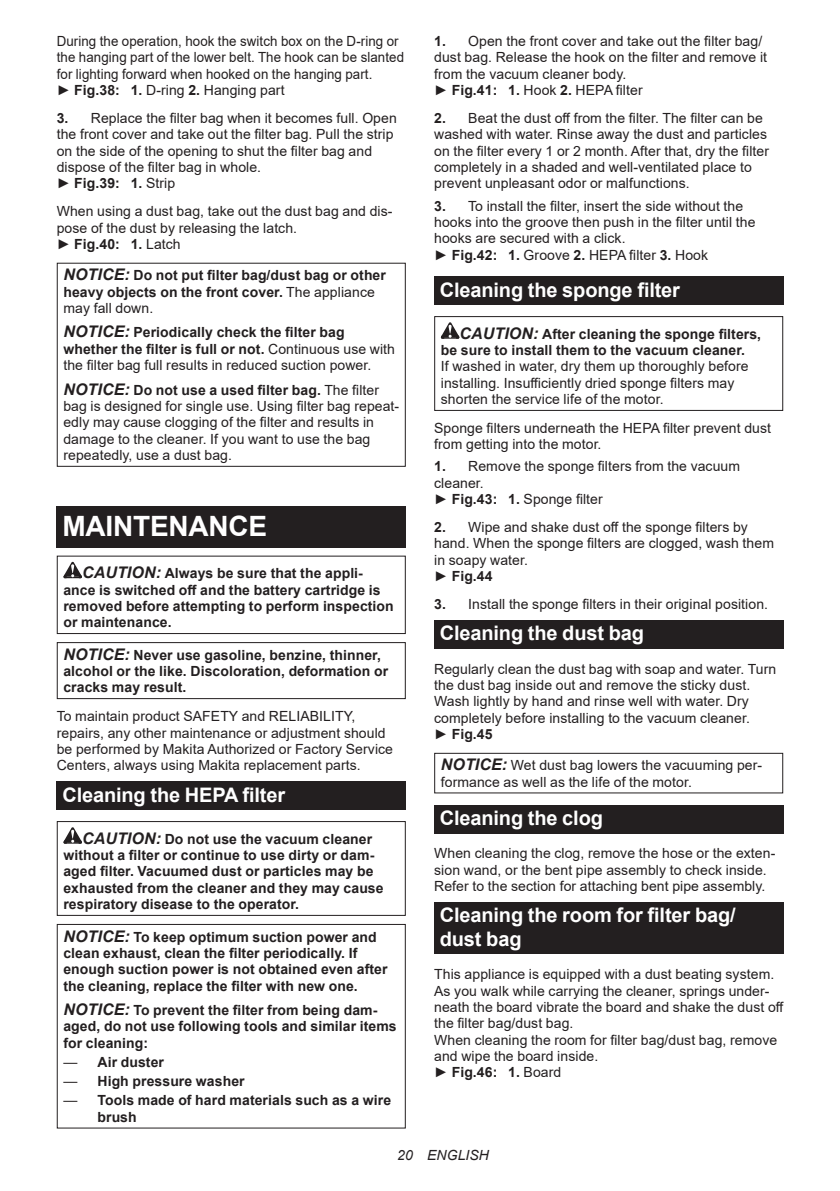
<style>
.page{position:relative;width:840px;height:1191px;background:#fff}
.page>*{position:absolute;margin:0;border:0;box-sizing:border-box;transform-origin:0 0}
.t1{font:700 28px "Arial";letter-spacing:-.01em;color:#fff}
.t2{font:700 20px/23.4px "Arial";letter-spacing:-.01em;color:#fff}
.t3{font:14px/16.4px "Arial";letter-spacing:.005em;color:#231f20}
.t4{font:700 14px/16.4px "Arial";letter-spacing:.005em;color:#231f20}
.t5{font:14px/16.4px "Arial";letter-spacing:.005em;color:#231f20;scale:.95 1}
.t6{font:italic 14px "Arial";letter-spacing:.005em;color:#231f20}
.s1{font-weight:700}
.s2{font-style:italic;font-size:16px}
.s3{font-weight:400}
.s4{font-weight:700;font-style:italic;font-size:16px}
</style>
<div class="page">
<div style="left:57px;top:263px;width:348px;height:204px;border:1px solid #231f20"></div>
<div style="left:57px;top:506px;width:348px;height:41px;background:#231f20"></div>
<svg style="left:63px;top:562px;width:19px;height:16px"></svg>
<div style="left:57px;top:555px;width:348px;height:79px;border:1px solid #231f20"></div>
<div style="left:57px;top:642px;width:348px;height:57px;border:1px solid #231f20"></div>
<div style="left:57px;top:781px;width:348px;height:29px;background:#231f20"></div>
<svg style="left:63px;top:827px;width:19px;height:16px"></svg>
<div style="left:57px;top:821px;width:348px;height:95px;border:1px solid #231f20"></div>
<div style="left:57px;top:924px;width:348px;height:204px;border:1px solid #231f20"></div>
<div style="left:434px;top:277px;width:348px;height:28px;background:#231f20"></div>
<svg style="left:440px;top:322px;width:19px;height:17px"></svg>
<div style="left:434px;top:316px;width:348px;height:95px;border:1px solid #231f20"></div>
<div style="left:434px;top:620px;width:348px;height:28px;background:#231f20"></div>
<div style="left:434px;top:753px;width:348px;height:40px;border:1px solid #231f20"></div>
<div style="left:434px;top:804px;width:348px;height:29px;background:#231f20"></div>
<div style="left:434px;top:902px;width:348px;height:52px;background:#231f20"></div>
<p class="t5" style="left:57px;top:33px;width:367px">During the operation, hook the switch box on the D-ring or the hanging part of the lower belt. The hook can be slanted for lighting forward when hooked on the hanging part.<br>► <span class="s1">Fig.38: 1.</span> D-ring <span class="s1">2.</span> Hanging part</p>
<p class="t3" style="left:57px;top:110px;width:341px"><span class="s1">3.</span> Replace the filter bag when it becomes full. Open the front cover and take out the filter bag. Pull the strip on the side of the opening to shut the filter bag and dispose of the filter bag in whole.<br>► <span class="s1">Fig.39: 1.</span> Strip</p>
<p class="t3" style="left:57px;top:203px;width:337px">When using a dust bag, take out the dust bag and dis&shy;pose of the dust by releasing the latch.<br>► <span class="s1">Fig.40: 1.</span> Latch</p>
<p class="t4" style="left:63px;top:267px;width:324px"><span class="s2">NOTICE:</span> Do not put filter bag/dust bag or other heavy objects on the front cover. <span class="s3">The appliance may fall down.</span></p>
<p class="t3" style="left:63px;top:324px;width:333px"><span class="s4">NOTICE:</span> <span class="s1">Periodically check the filter bag whether the filter is full or not.</span> Continuous use with the filter bag full results in reduced suction power.</p>
<p class="t3" style="left:63px;top:381px;width:337px"><span class="s4">NOTICE:</span> <span class="s1">Do not use a used filter bag.</span> The filter bag is designed for single use. Using filter bag repeat&shy;edly may cause clogging of the filter and results in damage to the cleaner. If you want to use the bag repeatedly, use a dust bag.</p>
<h1 class="t1" style="left:62px;top:506px;width:206px">MAINTENANCE</h1>
<p class="t4" style="left:63px;top:565px;width:332px;text-indent:19px"><span class="s2">CAUTION:</span> Always be sure that the appli&shy;ance is switched off and the battery cartridge is removed before attempting to perform inspection or maintenance.</p>
<p class="t4" style="left:63px;top:646px;width:326px"><span class="s2">NOTICE:</span> Never use gasoline, benzine, thinner, alcohol or the like. Discoloration, deformation or cracks may result.</p>
<p class="t3" style="left:57px;top:708px;width:337px">To maintain product SAFETY and RELIABILITY, repairs, any other maintenance or adjustment should be performed by Makita Authorized or Factory Service Centers, always using Makita replacement parts.</p>
<h2 class="t2" style="left:62px;top:783px;width:224px">Cleaning the HEPA filter</h2>
<p class="t4" style="left:63px;top:830px;width:321px;text-indent:19px"><span class="s2">CAUTION:</span> Do not use the vacuum cleaner without a filter or continue to use dirty or dam&shy;aged filter. Vacuumed dust or particles may be exhausted from the cleaner and they may cause respiratory disease to the operator.</p>
<p class="t4" style="left:63px;top:928px;width:325px"><span class="s2">NOTICE:</span> To keep optimum suction power and clean exhaust, clean the filter periodically. If enough suction power is not obtained even after the cleaning, replace the filter with new one.</p>
<p class="t4" style="left:63px;top:1002px;width:334px"><span class="s2">NOTICE:</span> To prevent the filter from being dam&shy;aged, do not use following tools and similar items for cleaning:</p>
<p class="t4" style="left:63px;top:1054px;width:102px"><span class="s3">—</span> Air duster</p>
<p class="t4" style="left:63px;top:1073px;width:183px"><span class="s3">—</span> High pressure washer</p>
<p class="t4" style="left:97px;top:1092px;width:295px;text-indent:-34px"><span class="s3">—</span> Tools made of hard materials such as a wire brush</p>
<p class="t3" style="left:434px;top:33px;width:334px"><span class="s1">1.</span> Open the front cover and take out the filter bag/ dust bag. Release the hook on the filter and remove it from the vacuum cleaner body.<br>► <span class="s1">Fig.41: 1.</span> Hook <span class="s1">2.</span> HEPA filter</p>
<p class="t3" style="left:434px;top:110px;width:336px"><span class="s1">2.</span> Beat the dust off from the filter. The filter can be washed with water. Rinse away the dust and particles on the filter every 1 or 2 month. After that, dry the filter completely in a shaded and well-ventilated place to prevent unpleasant odor or malfunctions.</p>
<p class="t3" style="left:434px;top:197px;width:323px"><span class="s1">3.</span> To install the filter, insert the side without the hooks into the groove then push in the filter until the hooks are secured with a click.<br>► <span class="s1">Fig.42: 1.</span> Groove <span class="s1">2.</span> HEPA filter <span class="s1">3.</span> Hook</p>
<h2 class="t2" style="left:439px;top:278px;width:241px">Cleaning the sponge filter</h2>
<p class="t4" style="left:440px;top:326px;width:321px;text-indent:19px"><span class="s2">CAUTION:</span> After cleaning the sponge filters, be sure to install them to the vacuum cleaner.</p>
<p class="t3" style="left:440px;top:358px;width:309px">If washed in water, dry them up thoroughly before installing. Insufficiently dried sponge filters may shorten the service life of the motor.</p>
<p class="t3" style="left:434px;top:420px;width:338px">Sponge filters underneath the HEPA filter prevent dust from getting into the motor.</p>
<p class="t3" style="left:434px;top:458px;width:307px"><span class="s1">1.</span> Remove the sponge filters from the vacuum cleaner.<br>► <span class="s1">Fig.43: 1.</span> Sponge filter</p>
<p class="t3" style="left:434px;top:519px;width:341px"><span class="s1">2.</span> Wipe and shake dust off the sponge filters by hand. When the sponge filters are clogged, wash them in soapy water.<br>► <span class="s1">Fig.44</span></p>
<p class="t3" style="left:434px;top:595px;width:335px"><span class="s1">3.</span> Install the sponge filters in their original position.</p>
<h2 class="t2" style="left:439px;top:621px;width:205px">Cleaning the dust bag</h2>
<p class="t3" style="left:434px;top:660px;width:343px">Regularly clean the dust bag with soap and water. Turn the dust bag inside out and remove the sticky dust.<br>Wash lightly by hand and rinse well with water. Dry completely before installing to the vacuum cleaner.<br>► <span class="s1">Fig.45</span></p>
<p class="t3" style="left:440px;top:757px;width:322px"><span class="s4">NOTICE:</span> Wet dust bag lowers the vacuuming per&shy;formance as well as the life of the motor.</p>
<h2 class="t2" style="left:439px;top:806px;width:164px">Cleaning the clog</h2>
<p class="t3" style="left:434px;top:845px;width:342px">When cleaning the clog, remove the hose or the exten&shy;sion wand, or the bent pipe assembly to check inside.<br>Refer to the section for attaching bent pipe assembly.</p>
<h2 class="t2" style="left:439px;top:903px;width:297px">Cleaning the room for filter bag/ dust bag</h2>
<p class="t3" style="left:434px;top:966px;width:351px">This appliance is equipped with a dust beating system.<br>As you walk while carrying the cleaner, springs under&shy;neath the board vibrate the board and shake the dust off the filter bag/dust bag.<br>When cleaning the room for filter bag/dust bag, remove and wipe the board inside.<br>► <span class="s1">Fig.46: 1.</span> Board</p>
<p class="t6" style="left:397px;top:1146px;width:93px">20 ENGLISH</p>
</div>
